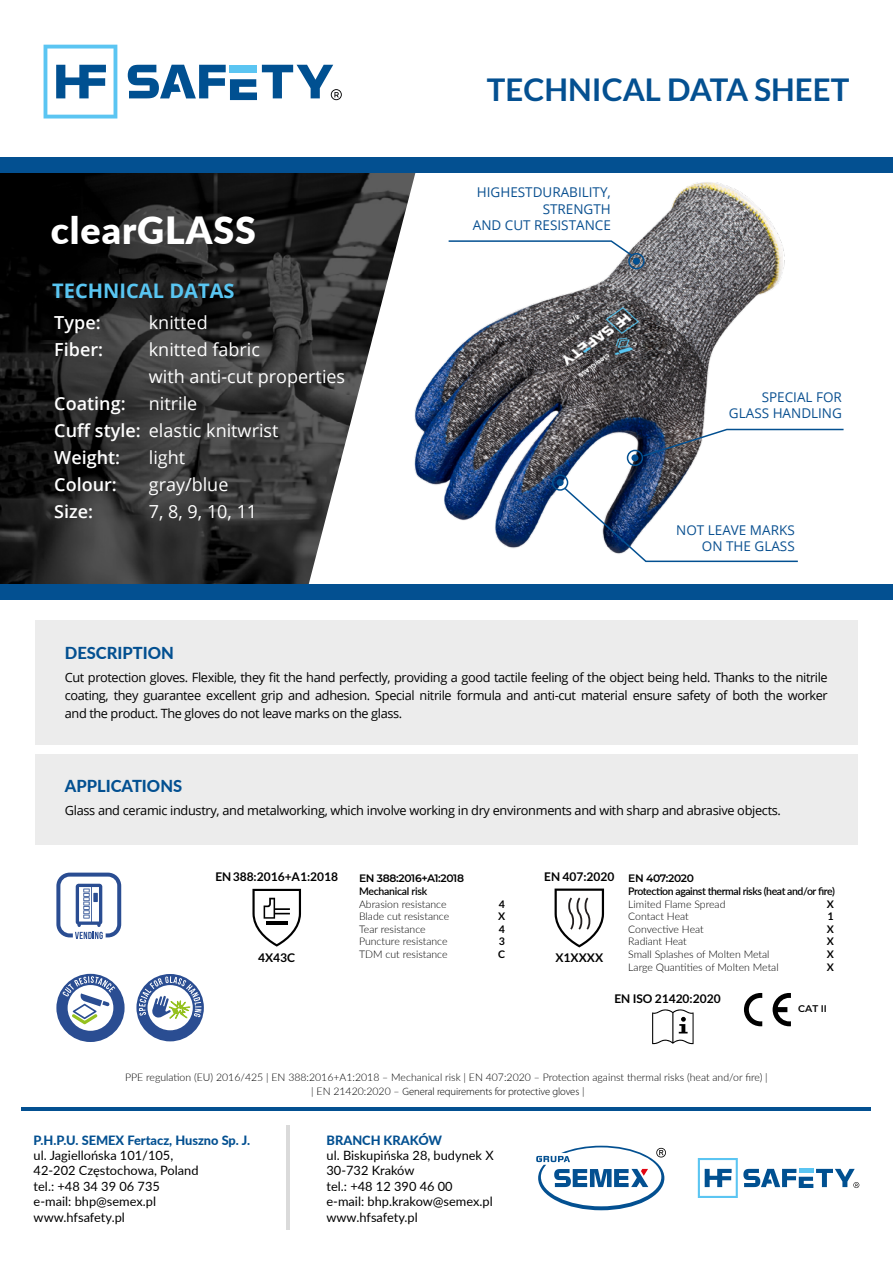
<style>
.page{position:relative;width:893px;height:1263px;background:#fff}
.page>*{position:absolute;margin:0;border:0;box-sizing:border-box;transform-origin:0 0}
.t1{font:900 37.5px "Lato";letter-spacing:.025em;color:#fff}
.t2{font:700 31.35px "Lato";color:#045091}
.t3{font:700 20.1px "Open Sans";color:#59c6f2}
.t4{font:18px/27px "Open Sans";color:#fff}
.t5{font:600 18px/27px "Open Sans";color:#fff}
.t6{font:800 16.5px "Lato";color:#035091}
.t7{font:13.5px/16.2px "Open Sans";color:#0b5191;text-align:right}
.t8{font:12.75px/18px "Open Sans";letter-spacing:-.025em;color:#000;text-align:justify}
.t9{font:12.75px/15.5px "Lato";color:#000}
.t10{font:800 12.75px "Lato";color:#035091}
.t11{font:700 12px "Lato";color:#000}
.t12{font:300 10.65px "Myriad Pro";letter-spacing:-.01em;color:#000}
.t13{font:600 10.65px "Montserrat";letter-spacing:-.035em;color:#000}
.t14{font:300 10.5px/12.6px "Lato";color:#000}
.t15{font:600 10.5px "Lato";letter-spacing:-.04em;color:#000}
.t16{font:700 10.5px/12.6px "Lato";color:#000;text-align:justify}
.t17{font:600 9.6px "Montserrat";color:#000}
.s1{font-weight:400}
.s2{font-family:"Lato";font-size:10.5px}
</style>
<div class="page">
<img style="left:0;top:173px;width:309px;height:412px">
<img style="left:303px;top:173px;width:482px;height:391px">
<div style="left:35px;top:620px;width:823px;height:124px;background:#ececec"></div>
<div style="left:35px;top:755px;width:823px;height:90px;background:#ececec"></div>
<svg style="left:698px;top:1158px;width:161px;height:40px"></svg>
<svg style="left:536px;top:1146px;width:130px;height:64px"></svg>
<hr style="left:287px;top:1125px;width:3px;height:105px;background:#dadada">
<hr style="left:22px;top:1107px;width:849px;height:4px;background:#035091">
<svg style="left:44px;top:45px;width:73px;height:73px"></svg>
<svg style="left:128px;top:65px;width:214px;height:35px"></svg>
<div style="left:633px;top:258px;width:7px;height:7px;background:#035091;border-radius:50%"></div>
<div style="left:628px;top:253px;width:17px;height:16px;border:2px solid #035091;border-radius:50%"></div>
<div style="left:631px;top:454px;width:7px;height:7px;background:#035091;border-radius:50%"></div>
<div style="left:627px;top:450px;width:16px;height:16px;border:2px solid #035091;border-radius:50%"></div>
<div style="left:557px;top:479px;width:7px;height:7px;background:#035091;border-radius:50%"></div>
<div style="left:552px;top:474px;width:16px;height:17px;border:2px solid #035091;border-radius:50%"></div>
<svg style="left:447px;top:240px;width:187px;height:17px"></svg>
<svg style="left:563px;top:486px;width:235px;height:77px"></svg>
<div style="left:0;top:157px;width:893px;height:16px;background:#035091"></div>
<div style="left:0;top:585px;width:893px;height:15px;background:#035091"></div>
<svg style="left:642px;top:428px;width:202px;height:30px"></svg>
<svg style="left:252px;top:889px;width:49px;height:58px"></svg>
<hr style="left:266px;top:921px;width:21px;height:3px;background:#000">
<svg style="left:56px;top:873px;width:65px;height:66px"></svg>
<svg style="left:652px;top:1009px;width:42px;height:35px"></svg>
<svg style="left:744px;top:993px;width:18px;height:33px"></svg>
<svg style="left:773px;top:993px;width:18px;height:33px"></svg>
<div style="left:56px;top:974px;width:69px;height:68px;background:#2a4d92;border-radius:50%"></div>
<div style="left:68px;top:985px;width:45px;height:46px;background:#fff;border-radius:50%"></div>
<svg style="left:62px;top:976px;width:53px;height:49px"></svg>
<div style="left:136px;top:974px;width:68px;height:67px;background:#2a4d92;border-radius:50%"></div>
<div style="left:148px;top:985px;width:45px;height:45px;background:#fff;border-radius:50%"></div>
<svg style="left:139px;top:976px;width:62px;height:43px"></svg>
<svg style="left:555px;top:888px;width:49px;height:59px"></svg>
<h1 class="t1" style="left:51px;top:202px;width:207px">clearGLASS</h1>
<h3 class="t3" style="left:52px;top:276px;width:184px">TECHNICAL DATAS</h3>
<h3 class="t5" style="left:54px;top:308px;width:50px">Type:<br>Fiber:</h3>
<h3 class="t4" style="left:149px;top:308px;width:198px">knitted<br>knitted fabric<br>with anti-cut properties nitrile</h3>
<h3 class="t5" style="left:54px;top:389px;width:226px">Coating:<br>Cuff style: <span class="s1">elastic knitwrist<br></span>Weight:<br>Colour:<br>Size:</h3>
<h3 class="t4" style="left:149px;top:443px;width:110px">light gray/blue<br>7, 8, 9, 10, 11</h3>
<h2 class="t2" style="left:487px;top:71px;width:364px">TECHNICAL DATA SHEET</h2>
<p class="t7" style="left:473px;top:184px;width:140px">HIGHESTDURABILITY,<br>STRENGTH<br>AND CUT RESISTANCE</p>
<p class="t7" style="left:729px;top:388px;width:115px">SPECIAL FOR<br>GLASS HANDLING</p>
<p class="t7" style="left:676px;top:522px;width:120px">NOT LEAVE MARKS<br>ON THE GLASS</p>
<p class="t6" style="left:65px;top:641px;width:111px">DESCRIPTION</p>
<p class="t8" style="left:65px;top:668px;width:764px">Cut protection gloves. Flexible, they fit the hand perfectly, providing a good tactile feeling of the object being held. Thanks to the nitrile coating, they guarantee excellent grip and adhesion. Special nitrile formula and anti-cut material ensure safety of both the worker and the product. The gloves do not leave marks on the glass.</p>
<p class="t6" style="left:65px;top:774px;width:119px">APPLICATIONS</p>
<p class="t8" style="left:65px;top:801px;width:718px">Glass and ceramic industry, and metalworking, which involve working in dry environments and with sharp and abrasive objects.</p>
<p class="t11" style="left:215px;top:870px;width:124px">EN 388:2016+A1:2018</p>
<p class="t13" style="left:359px;top:870px;width:106px">EN 388:2016+A1:2018</p>
<p class="t15" style="left:359px;top:884px;width:70px">Mechanical risk</p>
<p class="t14" style="left:359px;top:897px;width:92px">Abrasion resistance<br>Blade cut resistance<br>Tear resistance<br>Puncture resistance<br>TDM cut resistance</p>
<p class="t11" style="left:258px;top:950px;width:39px">4X43C</p>
<p class="t16" style="left:498px;top:897px;width:9px">4<br>X 4<br>3<br>C</p>
<p class="t11" style="left:544px;top:870px;width:72px">EN 407:2020</p>
<p class="t11" style="left:555px;top:950px;width:49px">X1XXXX</p>
<p class="t13" style="left:628px;top:870px;width:67px">EN 407:2020</p>
<p class="t15" style="left:628px;top:884px;width:208px">Protection against thermal risks (heat and/or fire)</p>
<p class="t14" style="left:628px;top:897px;width:152px">Limited Flame Spread<br>Contact Heat<br>Convective Heat<br>Radiant Heat<br>Small Splashes of Molten Metal<br>Large Quantities of Molten Metal</p>
<p class="t16" style="left:827px;top:897px;width:9px">X 1<br>X X X X</p>
<p class="t11" style="left:614px;top:991px;width:108px">EN ISO 21420:2020</p>
<p class="t17" style="left:798px;top:1002px;width:30px">CAT II</p>
<p class="t14" style="left:125px;top:1071px;width:644px">PPE regulation (EU) 2016/425 | EN 388:2016+A1:2018 – Mechanical risk | EN 407:2020 – Protection against thermal risks (heat and/or fire) |</p>
<p class="t12" style="left:311px;top:1085px;width:275px"><span class="s2">| EN 21420:2020 –</span> General requirements for protective gloves <span class="s2">|</span></p>
<p class="t10" style="left:34px;top:1130px;width:218px">P.H.P.U. SEMEX Fertacz, Huszno Sp. J.</p>
<p class="t9" style="left:34px;top:1147px;width:166px">ul. Jagiellońska 101/105,<br>42-202 Częstochowa, Poland tel.: +48 34 39 06 735 e-mail: bhp@semex.pl www.hfsafety.pl</p>
<p class="t10" style="left:326px;top:1130px;width:117px">BRANCH KRAKÓW</p>
<p class="t9" style="left:326px;top:1147px;width:169px">ul. Biskupińska 28, budynek X<br>30-732 Kraków<br>tel.: +48 12 390 46 00<br>e-mail: bhp.krakow@semex.pl www.hfsafety.pl</p>
</div>
